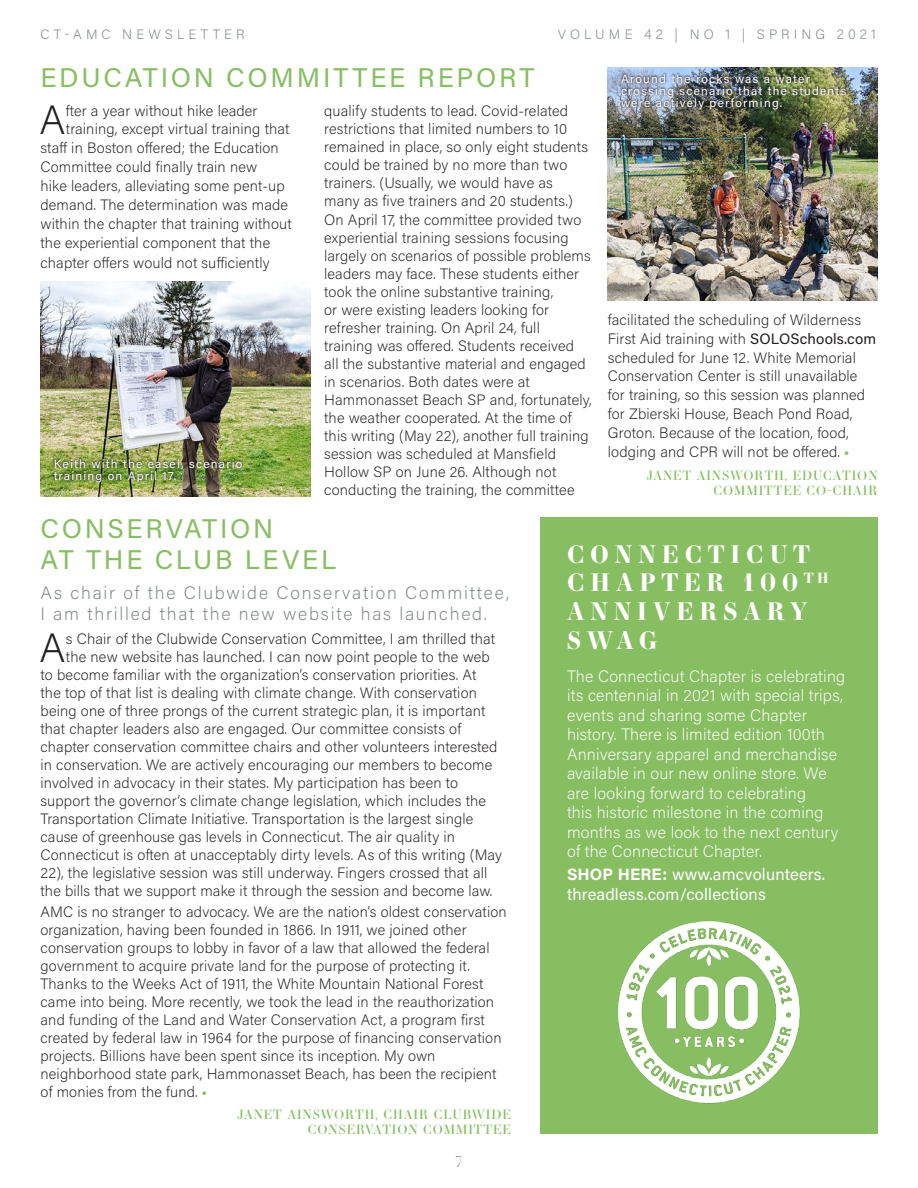
<style>
.page{position:relative;width:918px;height:1188px;background:#fff}
.page>*{position:absolute;margin:0;border:0;box-sizing:border-box;transform-origin:0 0}
.Body_Text_-_Left_Jus{font:200 40.65px "Acumin Pro";color:#231f20}
.Story_Headline_-_Lef{font:27px/31.5px "Acumin Pro";letter-spacing:.1em;color:#87be62}
.Subheading_2_-_Left{font:700 24px/28.8px "Essonnes Display";letter-spacing:.25em;color:#fff}
.Headline_Detail_-_Le{font:200 18px/21px "Acumin Pro";letter-spacing:.1em;color:#7e8483}
.Body_Text_-_Left_Jus-2{font:200 16.5px/19.5px "Acumin Pro";letter-spacing:.01em;color:#fff}
.Body_Text_-_Left_Jus-3{font:16.5px/19.5px "Acumin Pro";letter-spacing:.01em;color:#fff}
.Body_Text_-_Left_Jus-4{font:200 15px/18px "Acumin Pro";letter-spacing:.01em;color:#231f20}
.t1{font:300 15px "Essonnes Display";color:#7e8483}
.t2{font:200 13.5px "Acumin Pro";letter-spacing:.3em;color:#7e8483}
.AUTHOR{font:12.75px/15.9px "Essonnes Display";letter-spacing:.075em;color:#87be62;text-align:right}
.Caption_KO_glow{font:12px/12px "Acumin Pro";letter-spacing:.1em;color:#fff}
.s1{font-weight:400}
.s2{color:#87be62}
.s3{font-weight:700}
</style>
<div class="page">
<img style="left:40px;top:282px;width:270px;height:214px">
<img style="left:608px;top:68px;width:270px;height:232px">
<img style="left:52px;top:457px;width:192px;height:27px">
<img style="left:619px;top:72px;width:229px;height:40px">
<div style="left:540px;top:518px;width:338px;height:616px;background:#87be62"></div>
<img style="left:618px;top:921px;width:182px;height:183px">
<p class="t2" style="left:40px;top:25px;width:205px">CT-AMC NEWSLETTER</p>
<p class="t2" style="left:558px;top:25px;width:320px">VOLUME 42 | NO 1 | SPRING 2021</p>
<p class="Story_Headline_-_Lef" style="left:40px;top:61px;width:496px">EDUCATION COMMITTEE REPORT</p>
<p class="Body_Text_-_Left_Jus" style="left:39px;top:92px;width:28px">A</p>
<p class="Body_Text_-_Left_Jus-4" style="left:66px;top:101px;width:193px">fter a year without hike leader</p>
<p class="Body_Text_-_Left_Jus-4" style="left:324px;top:101px;width:269px">qualify students to lead. Covid-related restrictions that limited numbers to 10 remained in place, so only eight students could be trained by no more than two trainers. (Usually, we would have as many as five trainers and 20 students.)<br>On April 17, the committee provided two experiential training sessions focusing largely on scenarios of possible problems leaders may face. These students either took the online substantive training,<br>or were existing leaders looking for refresher training. On April 24, full training was offered. Students received all the substantive material and engaged in scenarios. Both dates were at Hammonasset Beach SP and, fortunately, the weather cooperated. At the time of this writing (May 22), another full training session was scheduled at Mansfield Hollow SP on June 26. Although not conducting the training, the committee</p>
<p class="Body_Text_-_Left_Jus-4" style="left:66px;top:119px;width:225px">training, except virtual training that</p>
<p class="Body_Text_-_Left_Jus-4" style="left:40px;top:138px;width:240px">staff in Boston offered; the Education</p>
<p class="Body_Text_-_Left_Jus-4" style="left:40px;top:157px;width:218px">Committee could finally train new</p>
<p class="Body_Text_-_Left_Jus-4" style="left:40px;top:177px;width:246px">hike leaders, alleviating some pent-up</p>
<p class="Body_Text_-_Left_Jus-4" style="left:40px;top:196px;width:249px">demand. The determination was made</p>
<p class="Body_Text_-_Left_Jus-4" style="left:40px;top:215px;width:253px">within the chapter that training without</p>
<p class="Body_Text_-_Left_Jus-4" style="left:40px;top:234px;width:231px">the experiential component that the</p>
<p class="Body_Text_-_Left_Jus-4" style="left:40px;top:253px;width:231px">chapter offers would not sufficiently</p>
<p class="Caption_KO_glow" style="left:54px;top:457px;width:190px">Keith with the easel, scenario training on April 17.</p>
<p class="Caption_KO_glow" style="left:621px;top:72px;width:227px">Around the rocks was a water crossing scenario that the students were actively performing.</p>
<p class="Body_Text_-_Left_Jus-4" style="left:608px;top:310px;width:270px;line-height:18.9px">facilitated the scheduling of Wilderness First Aid training with <span class="s1">SOLOSchools.com </span>scheduled for June 12. White Memorial Conservation Center is still unavailable for training, so this session was planned for Zbierski House, Beach Pond Road, Groton. Because of the location, food, lodging and CPR will not be offered. <span class="s2">■</span></p>
<p class="AUTHOR" style="left:647px;top:467px;width:232px">JANET AINSWORTH, EDUCATION<br>COMMITTEE CO-CHAIR</p>
<p class="Story_Headline_-_Lef" style="left:40px;top:511px;width:297px">CONSERVATION<br>AT THE CLUB LEVEL</p>
<p class="Headline_Detail_-_Le" style="left:40px;top:581px;width:470px">As chair of the Clubwide Conservation Committee,<br>I am thrilled that the new website has launched.</p>
<p class="Body_Text_-_Left_Jus" style="left:39px;top:620px;width:28px">A</p>
<p class="Body_Text_-_Left_Jus-4" style="left:66px;top:629px;width:431px">s Chair of the Clubwide Conservation Committee, I am thrilled that</p>
<p class="Body_Text_-_Left_Jus-4" style="left:66px;top:647px;width:425px">the new website has launched. I can now point people to the web</p>
<p class="Body_Text_-_Left_Jus-4" style="left:40px;top:665px;width:437px">to become familiar with the organization’s conservation priorities. At</p>
<p class="Body_Text_-_Left_Jus-4" style="left:40px;top:683px;width:438px">the top of that list is dealing with climate change. With conservation</p>
<p class="Body_Text_-_Left_Jus-4" style="left:40px;top:701px;width:447px">being one of three prongs of the current strategic plan, it is important</p>
<p class="Body_Text_-_Left_Jus-4" style="left:40px;top:719px;width:422px">that chapter leaders also are engaged. Our committee consists of</p>
<p class="Body_Text_-_Left_Jus-4" style="left:40px;top:737px;width:459px">chapter conservation committee chairs and other volunteers interested</p>
<p class="Body_Text_-_Left_Jus-4" style="left:40px;top:755px;width:453px">in conservation. We are actively encouraging our members to become</p>
<p class="Body_Text_-_Left_Jus-4" style="left:40px;top:773px;width:419px">involved in advocacy in their states. My participation has been to</p>
<p class="Body_Text_-_Left_Jus-4" style="left:40px;top:791px;width:447px">support the governor’s climate change legislation, which includes the</p>
<p class="Body_Text_-_Left_Jus-4" style="left:40px;top:809px;width:434px">Transportation Climate Initiative. Transportation is the largest single</p>
<p class="Body_Text_-_Left_Jus-4" style="left:40px;top:827px;width:416px">cause of greenhouse gas levels in Connecticut. The air quality in</p>
<p class="Body_Text_-_Left_Jus-4" style="left:40px;top:845px;width:463px">Connecticut is often at unacceptably dirty levels. As of this writing (May</p>
<p class="Body_Text_-_Left_Jus-4" style="left:40px;top:863px;width:449px">22), the legislative session was still underway. Fingers crossed that all</p>
<p class="Body_Text_-_Left_Jus-4" style="left:40px;top:881px;width:453px">the bills that we support make it through the session and become law.</p>
<p class="Body_Text_-_Left_Jus-4" style="left:40px;top:902px;width:468px">AMC is no stranger to advocacy. We are the nation’s oldest conservation organization, having been founded in 1866. In 1911, we joined other conservation groups to lobby in favor of a law that allowed the federal government to acquire private land for the purpose of protecting it.<br>Thanks to the Weeks Act of 1911, the White Mountain National Forest came into being. More recently, we took the lead in the reauthorization and funding of the Land and Water Conservation Act, a program first created by federal law in 1964 for the purpose of financing conservation projects. Billions have been spent since its inception. My own neighborhood state park, Hammonasset Beach, has been the recipient of monies from the fund. <span class="s2">■</span></p>
<p class="AUTHOR" style="left:237px;top:1106px;width:275px;line-height:15px">JANET AINSWORTH, CHAIR CLUBWIDE<br>CONSERVATION COMMITTEE</p>
<p class="t1" style="left:456px;top:1151px;width:8px">7</p>
<p class="Subheading_2_-_Left" style="left:567px;top:539px;width:263px">CONNECTICUT<br>CHAPTER 100 <sup>TH<br></sup>ANNIVERSARY<br>SWAG</p>
<p class="Body_Text_-_Left_Jus-2" style="left:567px;top:666px;width:280px">The Connecticut Chapter is celebrating its centennial in 2021 with special trips, events and sharing some Chapter history. There is limited edition 100th Anniversary apparel and merchandise available in our new online store. We are looking forward to celebrating<br>this historic milestone in the coming months as we look to the next century of the Connecticut Chapter.</p>
<p class="Body_Text_-_Left_Jus-3" style="left:567px;top:864px;width:258px"><span class="s3">SHOP HERE:</span> www.amcvolunteers. threadless.com/collections</p>
</div>
